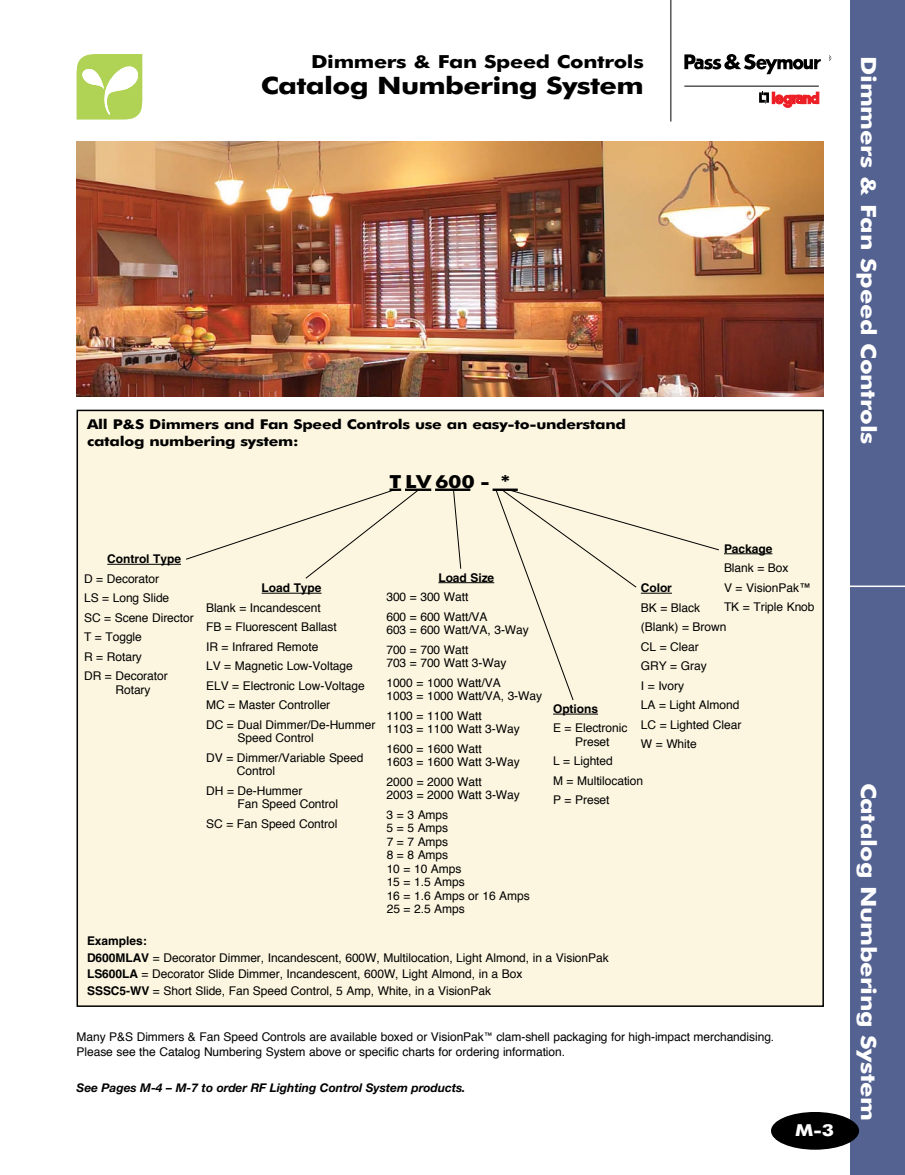
<style>
.page{position:relative;width:905px;height:1175px;background:#fff}
.page>*{position:absolute;margin:0;border:0;box-sizing:border-box;transform-origin:0 0}
.t1{font:700 24px "Futura BT";letter-spacing:-.025em;color:#000;scale:1.2 1}
.t2{font:700 21px "Futura BT";letter-spacing:-.015em;color:#fff;scale:1.2 1}
.t3{font:700 18px "Futura BT";letter-spacing:-.015em;color:#000;scale:1.2 1}
.t4{font:700 16.5px "Futura BT";color:#fff;scale:1.2 1}
.t5{font:700 13.5px/16.5px "Futura BT";letter-spacing:-.02em;color:#000;scale:1.18 1}
.t6{font:12px/19.5px "Helvetica";letter-spacing:-.005em;color:#000}
.t7{font:700 12px "Helvetica LT Std";letter-spacing:-.005em;color:#000}
.t8{font:italic 700 12px "Helvetica Neue";letter-spacing:-.005em;color:#000}
.s1{font-family:"Helvetica LT Std";font-weight:700}
.s2{font-size:9px}
</style>
<div class="page">
<div style="left:850px;top:0;width:54px;height:1174px;background:#546292"></div>
<div style="left:771px;top:1111px;width:88px;height:38px;background:#000;border-radius:50%"></div>
<svg style="left:684px;top:54px;width:147px;height:54px"></svg>
<hr style="left:670px;top:0;width:1px;height:122px;background:#000">
<hr style="left:848px;top:585px;width:56px;height:2px;background:#fff">
<img style="left:76px;top:142px;width:748px;height:254px">
<div style="left:77px;top:410px;width:746px;height:596px;background:#fcf6e0"></div>
<hr style="left:405px;top:488px;width:26px;height:3px;background:#000">
<hr style="left:435px;top:488px;width:35px;height:3px;background:#000">
<hr style="left:492px;top:488px;width:25px;height:3px;background:#000">
<hr style="left:107px;top:564px;width:74px;height:1px;background:#000">
<hr style="left:438px;top:582px;width:56px;height:1px;background:#000">
<hr style="left:553px;top:713px;width:45px;height:1px;background:#000">
<svg style="left:186px;top:488px;width:234px;height:91px"></svg>
<svg style="left:495px;top:488px;width:224px;height:213px"></svg>
<svg style="left:452px;top:488px;width:9px;height:81px"></svg>
<hr style="left:262px;top:593px;width:59px;height:1px;background:#000">
<hr style="left:724px;top:553px;width:48px;height:1px;background:#000">
<svg style="left:76px;top:54px;width:66px;height:66px"></svg>
<h3 class="t3" style="left:311px;top:51px;width:279px">Dimmers &amp; Fan Speed Controls</h3>
<h1 class="t1" style="left:261px;top:71px;width:321px">Catalog Numbering System</h1>
<p class="t5" style="left:87px;top:416px;width:458px">All P&amp;S Dimmers and Fan Speed Controls use an easy-to-understand catalog numbering system:</p>
<h3 class="t3" style="left:389px;top:470px;width:103px">T LV 600 - *</h3>
<p class="t7" style="left:107px;top:551px;width:75px">Control Type</p>
<p class="t6" style="left:84px;top:569px;width:111px">D = Decorator<br>LS = Long Slide<br>SC = Scene Director<br>T = Toggle<br>R = Rotary<br>DR = Decorator</p>
<p class="t6" style="left:115px;top:680px;width:37px">Rotary</p>
<p class="t7" style="left:262px;top:580px;width:61px">Load Type</p>
<p class="t6" style="left:206px;top:598px;width:171px">Blank = Incandescent<br>FB = Fluorescent Ballast<br>IR = Infrared Remote<br>LV = Magnetic Low-Voltage<br>ELV = Electronic Low-Voltage<br>MC = Master Controller<br>DC = Dual Dimmer/De-Hummer</p>
<p class="t6" style="left:206px;top:729px;width:159px;text-indent:31px">Speed Control<br>DV = Dimmer/Variable Speed</p>
<p class="t6" style="left:206px;top:762px;width:98px;text-align:center">Control<br>DH = De-Hummer</p>
<p class="t6" style="left:206px;top:795px;width:133px;text-align:right">Fan Speed Control<br>SC = Fan Speed Control</p>
<p class="t7" style="left:438px;top:570px;width:57px">Load Size</p>
<p class="t6" style="left:386px;top:588px;width:103px">300 = 300 Watt<br>600 = 600 Watt/VA</p>
<p class="t6" style="left:386px;top:621px;width:144px">603 = 600 Watt/VA, 3-Way<br>700 = 700 Watt</p>
<p class="t6" style="left:386px;top:654px;width:121px">703 = 700 Watt 3-Way<br>1000 = 1000 Watt/VA</p>
<p class="t6" style="left:386px;top:687px;width:157px">1003 = 1000 Watt/VA, 3-Way<br>1100 = 1100 Watt</p>
<p class="t6" style="left:386px;top:720px;width:135px">1103 = 1100 Watt 3-Way<br>1600 = 1600 Watt</p>
<p class="t6" style="left:386px;top:753px;width:135px">1603 = 1600 Watt 3-Way<br>2000 = 2000 Watt</p>
<p class="t6" style="left:386px;top:786px;width:135px">2003 = 2000 Watt 3-Way<br>3 = 3 Amps</p>
<p class="t6" style="left:386px;top:822px;width:145px;line-height:13.5px">5 = 5 Amps<br>7 = 7 Amps<br>8 = 8 Amps<br>10 = 10 Amps<br>15 = 1.5 Amps<br>16 = 1.6 Amps or 16 Amps<br>25 = 2.5 Amps</p>
<p class="t7" style="left:724px;top:541px;width:50px">Package</p>
<p class="t6" style="left:724px;top:559px;width:92px">Blank = Box<br>V = VisionPak™<br>TK = Triple Knob</p>
<p class="t7" style="left:722px;top:553px;width:50px">Package</p>
<p class="t6" style="left:722px;top:586px;width:92px;line-height:16.5px">V = VisionPak™<br>TK = Triple Knob</p>
<p class="t7" style="left:640px;top:580px;width:33px">Color</p>
<p class="t6" style="left:640px;top:598px;width:102px">BK = Black<br>(Blank) = Brown<br>CL = Clear<br>GRY = Gray<br>I = Ivory<br>LA = Light Almond<br>LC = Lighted Clear<br>W = White</p>
<p class="t7" style="left:553px;top:701px;width:46px">Options</p>
<p class="t6" style="left:553px;top:722px;width:76px;line-height:13.5px;text-align:center">E = Electronic<br>Preset</p>
<p class="t6" style="left:553px;top:752px;width:92px">L = Lighted<br>M = Multilocation<br>P = Preset</p>
<p class="t7" style="left:87px;top:933px;width:62px">Examples:</p>
<p class="t6" style="left:87px;top:950px;width:523px;line-height:16.5px"><span class="s1">D600MLAV</span> = Decorator Dimmer, Incandescent, 600W, Multilocation, Light Almond, in a VisionPak<br><span class="s1">LS600LA</span> = Decorator Slide Dimmer, Incandescent, 600W, Light Almond, in a Box<br><span class="s1">SSSC5-WV</span> = Short Slide, Fan Speed Control, 5 Amp, White, in a VisionPak</p>
<p class="t6" style="left:76px;top:1030px;width:699px;line-height:15px">Many P&amp;S Dimmers &amp; Fan Speed Controls are available boxed or VisionPak<span class="s2">™</span> clam-shell packaging for high-impact merchandising.<br>Please see the Catalog Numbering System above or specific charts for ordering information.</p>
<p class="t8" style="left:77px;top:1080px;width:390px">See Pages M-4 – M-7 to order RF Lighting Control System products.</p>
<h3 class="t4" style="left:795px;top:1119px;width:34px">M-3</h3>
<h2 class="t2" style="left:881px;top:56px;width:325px;rotate:90deg">Dimmers &amp; Fan Speed Controls</h2>
<h2 class="t2" style="left:881px;top:783px;width:283px;rotate:90deg">Catalog Numbering System</h2>
</div>
